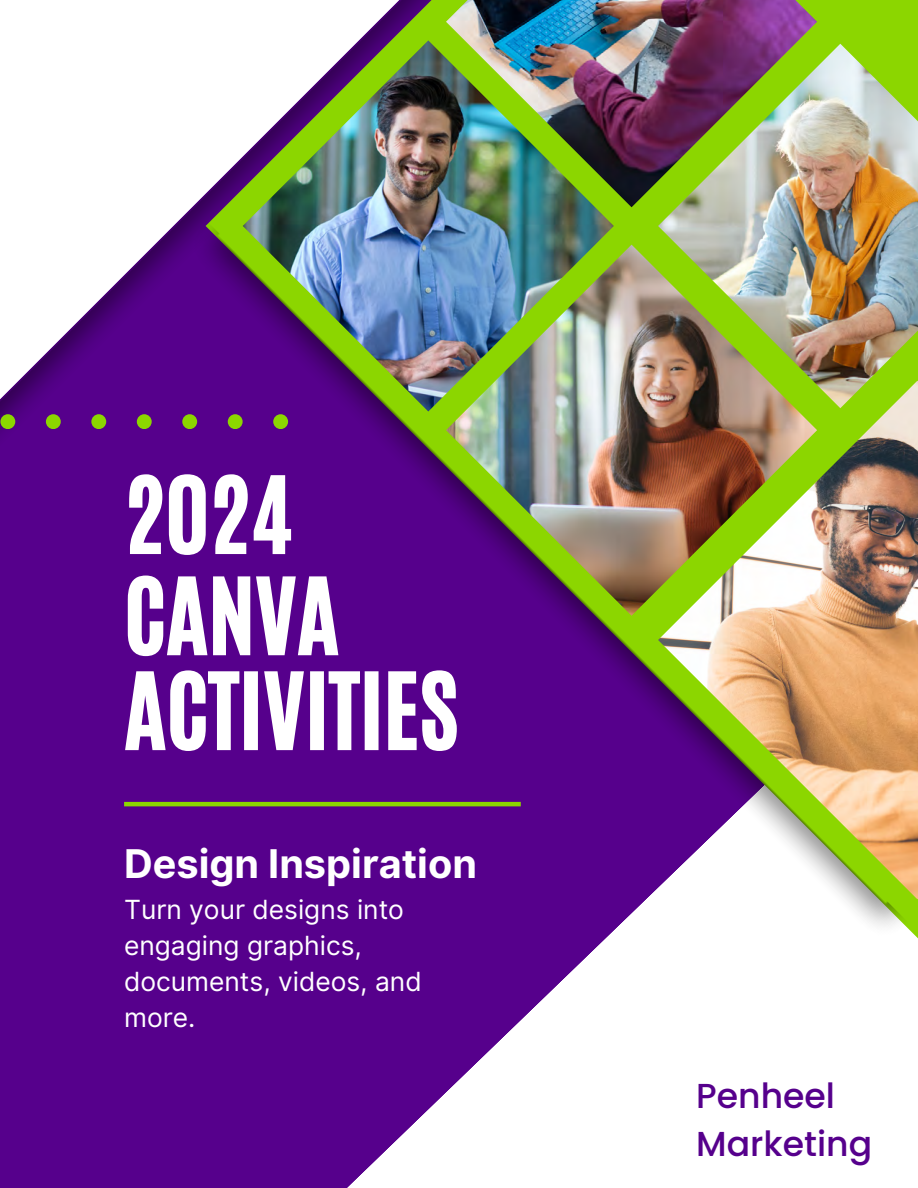
<style>
.page{position:relative;width:918px;height:1188px;background:#56008c}
.page>*{position:absolute;margin:0;border:0;box-sizing:border-box;transform-origin:0 0}
.t1{font:89.25px "CA Generated";color:#fff}
.t2{font:700 39.6px "Inter";color:#fff}
.t3{font:500 34.65px/48.3px "Poppins";color:#56008c}
.t4{font:26.4px/35.8px "Inter";color:#fff}
</style>
<div class="page">
<svg style="left:347px;top:1005px;width:571px;height:183px;fill:#fff"></svg>
<svg style="left:537px;top:0;width:381px;height:1005px;fill:#fff"></svg>
<img style="left:459px;top:0;width:358px;height:207px">
<img style="left:911px;top:408px;width:7px;height:491px">
<img style="left:658px;top:44px;width:260px;height:364px">
<img style="left:176px;top:218px;width:735px;height:736px">
<img style="left:0;top:0;width:459px;height:408px">
<hr style="left:124px;top:802px;width:397px;height:4px;background:#8cd600">
<svg style="left:0;top:414px;width:288px;height:15px"></svg>
<h1 class="t1" style="left:124px;top:451px;width:170px">2024</h1>
<p class="t1" style="left:124px;top:552px;width:217px">CANVA</p>
<h3 class="t1" style="left:124px;top:647px;width:336px">ACTIVITIES</h3>
<h1 class="t2" style="left:124px;top:840px;width:354px">Design Inspiration</h1>
<p class="t4" style="left:124px;top:892px;width:299px">Turn your designs into engaging graphics, documents, videos, and more.</p>
<h2 class="t3" style="left:696px;top:1072px;width:177px">Penheel<br>Marketing</h2>
</div>
